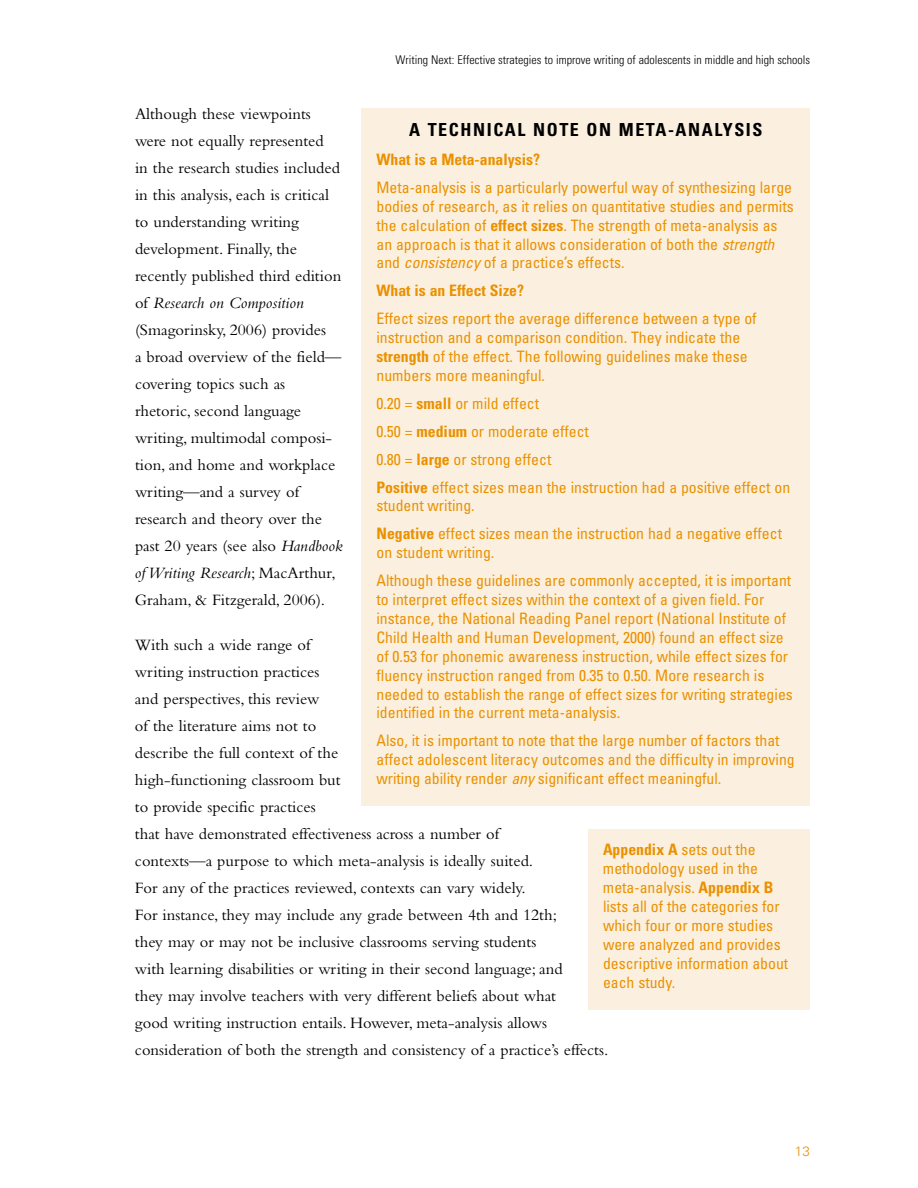
<style>
.page{position:relative;width:918px;height:1188px;background:#fff}
.page>*{position:absolute;margin:0;border:0;box-sizing:border-box;transform-origin:0 0}
.t1{font:700 condensed 18px "Univers";letter-spacing:.09em;color:#000}
.t2{font:16.5px/27px "Bembo";color:#000}
.t3{font:condensed 15.75px/18.9px "Univers";color:#ea9100}
.t4{font:700 condensed 15.75px "Univers";color:#ea9100}
.t5{font:300 13.5px "Univers";color:#ea9100}
.t6{font:300 condensed 12px "Univers";color:#000}
.s1{font-style:italic}
.s2{font-weight:700}
</style>
<div class="page">
<div style="left:362px;top:108px;width:448px;height:697px;background:#fbf0e0"></div>
<div style="left:588px;top:829px;width:222px;height:180px;background:#fbf0e0"></div>
<p class="t6" style="left:396px;top:53px;width:416px">Writing Next: Effective strategies to improve writing of adolescents in middle and high schools</p>
<p class="t2" style="left:135px;top:100px;width:209px">Although these viewpoints were not equally represented<br>in the research studies included in this analysis, each is critical to understanding writing development. Finally, the recently published third edition of <span class="s1">Research on Composition </span>(Smagorinsky, 2006) provides<br>a broad overview of the field— covering topics such as rhetoric, second language writing, multimodal composi&shy;tion, and home and workplace writing—and a survey of research and theory over the past 20 years (see also <span class="s1">Handbook of Writing Research</span>; MacArthur,<br>Graham, &amp; Fitzgerald, 2006).</p>
<p class="t2" style="left:135px;top:631px;width:475px">With such a wide range of<br>writing instruction practices<br>and perspectives, this review<br>of the literature aims not to<br>describe the full context of the<br>high-functioning classroom but<br>to provide specific practices<br>that have demonstrated effectiveness across a number of<br>contexts—a purpose to which meta-analysis is ideally suited.<br>For any of the practices reviewed, contexts can vary widely.<br>For instance, they may include any grade between 4th and 12th;<br>they may or may not be inclusive classrooms serving students<br>with learning disabilities or writing in their second language; and<br>they may involve teachers with very different beliefs about what<br>good writing instruction entails. However, meta-analysis allows consideration of both the strength and consistency of a practice’s effects.</p>
<p class="t1" style="left:409px;top:119px;width:355px">A TECHNICAL NOTE ON META-ANALYSIS</p>
<p class="t4" style="left:376px;top:150px;width:165px">What is a Meta-analysis?</p>
<p class="t3" style="left:376px;top:177px;width:419px">Meta-analysis is a particularly powerful way of synthesizing large bodies of research, as it relies on quantitative studies and permits the calculation of <span class="s2">effect sizes</span>. The strength of meta-analysis as an approach is that it allows consideration of both the <span class="s1">strength </span>and <span class="s1">consistency</span> of a practice’s effects.</p>
<p class="t4" style="left:376px;top:281px;width:149px">What is an Effect Size?</p>
<p class="t3" style="left:376px;top:309px;width:382px">Effect sizes report the average difference between a type of instruction and a comparison condition. They indicate the <span class="s2">strength</span> of the effect. The following guidelines make these numbers more meaningful.</p>
<p class="t3" style="left:376px;top:389px;width:415px;line-height:27.9px">0.20 = <span class="s2">small</span> or mild effect<br>0.50 = <span class="s2">medium</span> or moderate effect<br>0.80 = <span class="s2">large</span> or strong effect<br><span class="s2">Positive</span> effect sizes mean the instruction had a positive effect on</p>
<p class="t3" style="left:376px;top:492px;width:407px;line-height:27.9px">student writing.<br><span class="s2">Negative</span> effect sizes mean the instruction had a negative effect</p>
<p class="t3" style="left:376px;top:538px;width:416px;line-height:27.9px">on student writing.<br>Although these guidelines are commonly accepted, it is important</p>
<p class="t3" style="left:376px;top:590px;width:418px">to interpret effect sizes within the context of a given field. For instance, the National Reading Panel report (National Institute of Child Health and Human Development, 2000) found an effect size of 0.53 for phonemic awareness instruction, while effect sizes for fluency instruction ranged from 0.35 to 0.50. More research is needed to establish the range of effect sizes for writing strategies identified in the current meta-analysis.</p>
<p class="t3" style="left:376px;top:731px;width:420px">Also, it is important to note that the large number of factors that affect adolescent literacy outcomes and the difficulty in improving writing ability render <span class="s1">any</span> significant effect meaningful.</p>
<p class="t3" style="left:603px;top:840px;width:187px"><span class="s2">Appendix A</span> sets out the methodology used in the meta-analysis. <span class="s2">Appendix B </span>lists all of the categories for which four or more studies were analyzed and provides descriptive information about each study.</p>
<p class="t5" style="left:795px;top:1143px;width:17px">13</p>
</div>
